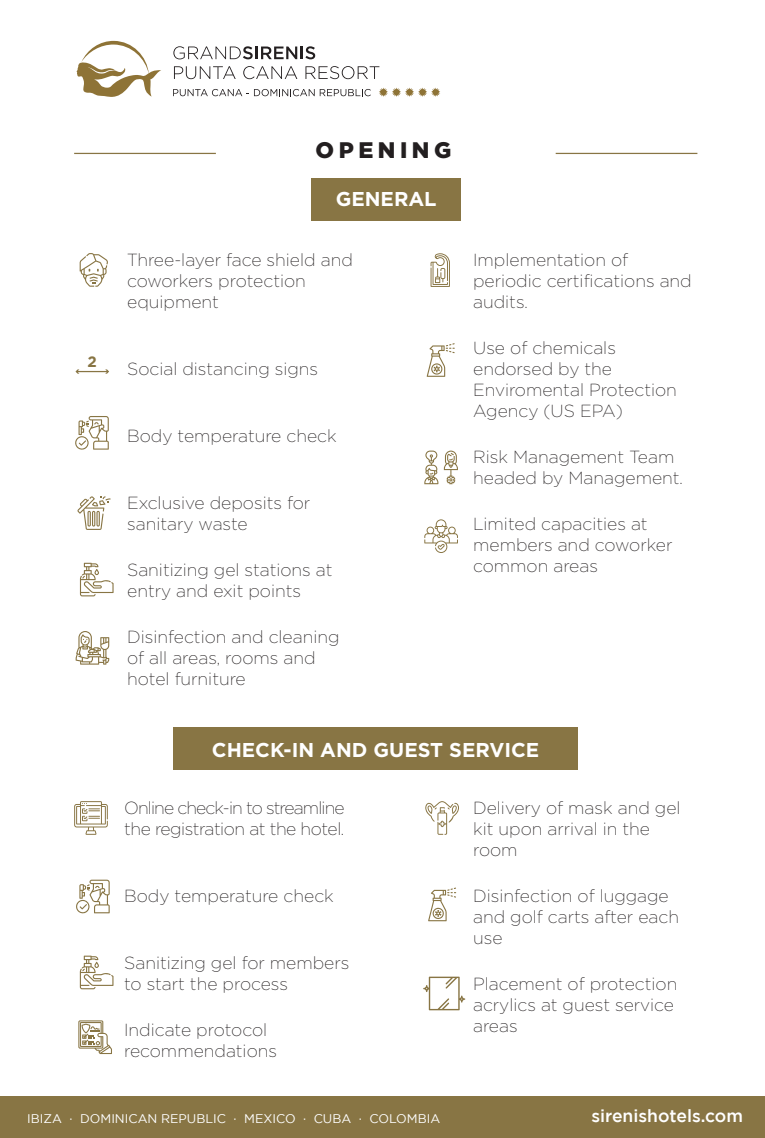
<style>
.page{position:relative;width:765px;height:1138px;background:#fff}
.page>*{position:absolute;margin:0;border:0;box-sizing:border-box;transform-origin:0 0}
.t1{font:900 22.5px "Gotham";letter-spacing:.2em;color:#231f20}
.t2{font:700 20px "Gotham";color:#fff}
.t3{font:200 17.5px/21px "Gotham";color:#231f20}
.t4{font:200 17.5px/21px "Gotham";letter-spacing:-.05em;color:#231f20}
.t5{font:500 17.5px "Gotham";color:#fff}
.t6{font:700 15px "Gotham";color:#887544}
.t7{font:12.5px "Gotham";color:#fff}
</style>
<div class="page">
<svg style="left:80px;top:253px;width:28px;height:34px"></svg>
<hr style="left:74px;top:153px;width:142px;height:1px;background:#887544">
<hr style="left:556px;top:153px;width:141px;height:1px;background:#887544">
<svg style="left:75px;top:416px;width:34px;height:34px"></svg>
<div style="left:312px;top:178px;width:149px;height:42px;background:#887544"></div>
<svg style="left:76px;top:879px;width:34px;height:34px"></svg>
<svg style="left:78px;top:1020px;width:34px;height:34px"></svg>
<div style="left:173px;top:727px;width:405px;height:43px;background:#887544"></div>
<svg style="left:80px;top:563px;width:34px;height:33px"></svg>
<svg style="left:80px;top:955px;width:33px;height:34px"></svg>
<svg style="left:427px;top:343px;width:28px;height:34px"></svg>
<svg style="left:428px;top:887px;width:28px;height:34px"></svg>
<svg style="left:77px;top:496px;width:34px;height:34px"></svg>
<hr style="left:77px;top:371px;width:31px;height:1px;background:#887544">
<svg style="left:75px;top:369px;width:4px;height:5px"></svg>
<svg style="left:105px;top:369px;width:4px;height:5px"></svg>
<svg style="left:431px;top:253px;width:19px;height:34px"></svg>
<svg style="left:74px;top:801px;width:34px;height:33px"></svg>
<svg style="left:425px;top:801px;width:34px;height:33px"></svg>
<svg style="left:76px;top:631px;width:33px;height:33px"></svg>
<svg style="left:424px;top:450px;width:14px;height:34px"></svg>
<svg style="left:444px;top:450px;width:14px;height:34px"></svg>
<svg style="left:424px;top:519px;width:34px;height:34px"></svg>
<svg style="left:423px;top:976px;width:42px;height:34px"></svg>
<div style="left:0;top:1096px;width:765px;height:42px;background:#887544"></div>
<svg style="left:379px;top:88px;width:61px;height:9px"></svg>
<svg style="left:76px;top:41px;width:85px;height:56px"></svg>
<svg style="left:174px;top:66px;width:62px;height:13px"></svg>
<svg style="left:243px;top:66px;width:54px;height:13px"></svg>
<svg style="left:305px;top:66px;width:74px;height:13px"></svg>
<svg style="left:173px;top:46px;width:142px;height:13px"></svg>
<svg style="left:173px;top:89px;width:198px;height:7px"></svg>
<p class="t1" style="left:316px;top:137px;width:137px">OPENING</p>
<p class="t6" style="left:88px;top:353px;width:11px">2</p>
<p class="t2" style="left:336px;top:188px;width:102px">GENERAL</p>
<p class="t3" style="left:127px;top:249px;width:227px">Three-layer face shield and coworkers protection equipment</p>
<p class="t3" style="left:127px;top:358px;width:193px">Social distancing signs</p>
<p class="t3" style="left:127px;top:425px;width:211px">Body temperature check</p>
<p class="t3" style="left:127px;top:492px;width:185px">Exclusive deposits for sanitary waste</p>
<p class="t3" style="left:127px;top:559px;width:207px">Sanitizing gel stations at entry and exit points</p>
<p class="t3" style="left:127px;top:626px;width:214px">Disinfection and cleaning of all areas, rooms and hotel furniture</p>
<p class="t3" style="left:473px;top:249px;width:220px">Implementation of periodic certifications and audits.</p>
<p class="t3" style="left:473px;top:337px;width:205px">Use of chemicals endorsed by the<br>Enviromental Protection<br>Agency (US EPA)</p>
<p class="t3" style="left:473px;top:446px;width:211px">Risk Management Team headed by Management.</p>
<p class="t3" style="left:473px;top:513px;width:201px">Limited capacities at members and coworker common areas</p>
<p class="t2" style="left:212px;top:738px;width:329px">CHECK-IN AND GUEST SERVICE</p>
<p class="t4" style="left:124px;top:797px;width:222px">Online check-in to streamline the registration at the hotel.</p>
<p class="t3" style="left:124px;top:885px;width:211px">Body temperature check</p>
<p class="t3" style="left:124px;top:952px;width:227px">Sanitizing gel for members to start the process</p>
<p class="t3" style="left:124px;top:1019px;width:154px">Indicate protocol recommendations</p>
<p class="t3" style="left:473px;top:797px;width:209px">Delivery of mask and gel kit upon arrival in the room</p>
<p class="t3" style="left:473px;top:885px;width:207px">Disinfection of luggage and golf carts after each use</p>
<p class="t3" style="left:473px;top:973px;width:206px">Placement of protection acrylics at guest service areas</p>
<p class="t7" style="left:27px;top:1111px;width:415px">IBIZA · DOMINICAN REPUBLIC · MEXICO · CUBA · COLOMBIA</p>
<p class="t5" style="left:591px;top:1105px;width:153px">sirenishotels.com</p>
</div>
